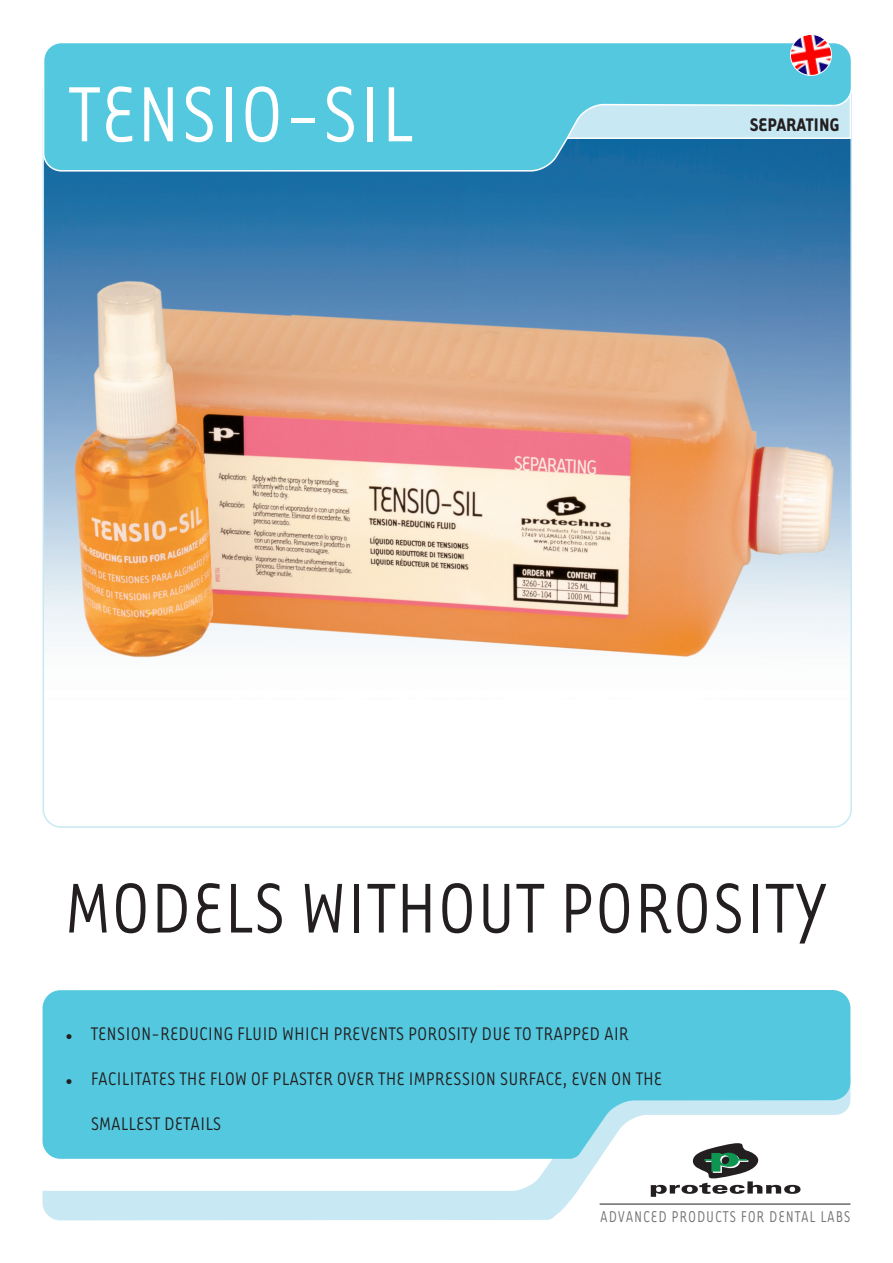
<style>
.page{position:relative;width:893px;height:1263px;background:#fff}
.page>*{position:absolute;margin:0;border:0;box-sizing:border-box;transform-origin:0 0}
.t1{font:90px "Tarzana Nar OT";color:#fff}
.t2{font:81px "Tarzana Nar OT";color:#231f20}
.t3{font:27px "Tarzana Nar OT";color:#231f20}
.t4{font:21px "Tarzana Nar OT";color:#231f20}
.t5{font:700 21px "Tarzana Nar OT";color:#231f20}
.t6{font:18px "Tarzana Nar OT";letter-spacing:.05em;color:#717275;scale:.92 1}
</style>
<div class="page">
<svg style="left:43px;top:1191px;width:807px;height:29px;fill:#c8e9f3"></svg>
<svg style="left:42px;top:1039px;width:759px;height:152px"></svg>
<img style="left:43px;top:172px;width:806px;height:653px">
<svg style="left:43px;top:990px;width:807px;height:169px;background:#62cce1"></svg>
<svg style="left:42px;top:43px;width:810px;height:129px;background:#4fbcd7"></svg>
<img style="left:64px;top:238px;width:788px;height:473px">
<svg style="left:537px;top:34px;width:315px;height:106px;background:#8ad1e2"></svg>
<hr style="left:600px;top:1204px;width:250px;height:1px;background:#231f20">
<svg style="left:651px;top:1143px;width:149px;height:54px"></svg>
<p class="t1" style="left:68px;top:60px;width:347px">TENSIO-SIL</p>
<p class="t5" style="left:750px;top:111px;width:91px">SEPARATING</p>
<p class="t2" style="left:65px;top:859px;width:765px">MODELS WITHOUT POROSITY</p>
<p class="t3" style="left:64px;top:1018px;width:11px">•</p>
<p class="t3" style="left:64px;top:1063px;width:11px">•</p>
<p class="t4" style="left:91px;top:1021px;width:540px">TENSION-REDUCING FLUID WHICH PREVENTS POROSITY DUE TO TRAPPED AIR</p>
<p class="t4" style="left:91px;top:1066px;width:573px">FACILITATES THE FLOW OF PLASTER OVER THE IMPRESSION SURFACE, EVEN ON THE</p>
<p class="t4" style="left:91px;top:1111px;width:132px">SMALLEST DETAILS</p>
<p class="t6" style="left:600px;top:1205px;width:274px">ADVANCED PRODUCTS FOR DENTAL LABS</p>
</div>
